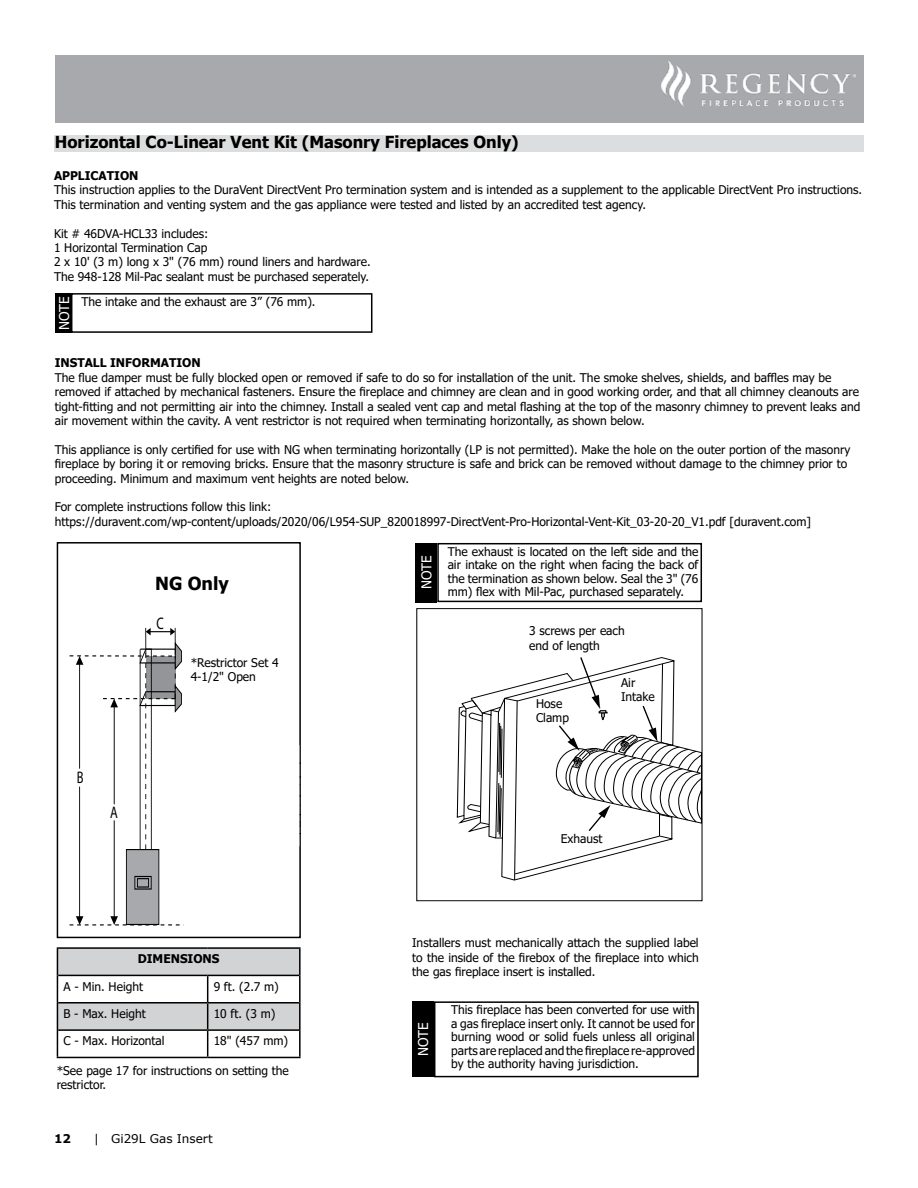
<style>
.page{position:relative;width:918px;height:1188px;background:#fff}
.page>*{position:absolute;margin:0;border:0;box-sizing:border-box;transform-origin:0 0}
.t1{font:25.2px "Arial";color:#000;scale:.75 1}
.t2{font:700 18px "Tahoma";color:#000}
.t3{font:16.8px "Myriad Pro";color:#000;scale:.75 1}
.t4{font:700 16.5px "Tahoma";color:#000}
.t5{font:13.5px "Tahoma";color:#fff}
.t6{font:12px/14.4px "Tahoma";color:#000}
.t7{font:700 12px "Tahoma";color:#000}
.t8{font:12px "Verdana";color:#000}
.t9{font:700 12px "Verdana";color:#000}
</style>
<div class="page">
<div style="left:56px;top:55px;width:808px;height:67px;background:#a7a9ac"></div>
<img style="left:662px;top:61px;width:194px;height:45px">
<div style="left:55px;top:135px;width:809px;height:16px;background:#dcddde"></div>
<div style="left:56px;top:293px;width:16px;height:40px;background:#000"></div>
<div style="left:71px;top:293px;width:301px;height:40px;border:2px solid #000"></div>
<hr style="left:57px;top:1057px;width:151px;height:1px;background:#000">
<hr style="left:208px;top:1057px;width:93px;height:1px;background:#000">
<hr style="left:57px;top:947px;width:151px;height:2px;background:#000">
<hr style="left:208px;top:947px;width:93px;height:2px;background:#000">
<hr style="left:299px;top:949px;width:2px;height:26px;background:#000">
<hr style="left:299px;top:975px;width:2px;height:28px;background:#000">
<hr style="left:299px;top:1003px;width:2px;height:27px;background:#000">
<svg style="left:57px;top:948px;width:243px;height:109px"></svg>
<hr style="left:299px;top:1030px;width:2px;height:27px;background:#000">
<svg style="left:70px;top:628px;width:114px;height:297px"></svg>
<div style="left:57px;top:542px;width:244px;height:396px;border:2px solid #000"></div>
<div style="left:238px;top:745px;width:61px;height:101px;background:#fff"></div>
<svg style="left:457px;top:657px;width:243px;height:224px"></svg>
<div style="left:416px;top:608px;width:286px;height:293px;border:1px solid #000"></div>
<div style="left:416px;top:543px;width:21px;height:59px;background:#000"></div>
<div style="left:437px;top:543px;width:265px;height:59px;border:2px solid #000"></div>
<div style="left:412px;top:1001px;width:22px;height:76px;background:#000"></div>
<div style="left:434px;top:1001px;width:265px;height:76px;border:2px solid #000"></div>
<h3 class="t4" style="left:55px;top:130px;width:465px">Horizontal Co-Linear Vent Kit (Masonry Fireplaces Only)</h3>
<p class="t7" style="left:54px;top:167px;width:86px">APPLICATION</p>
<p class="t6" style="left:54px;top:184px;width:810px">This instruction applies to the DuraVent DirectVent Pro termination system and is intended as a supplement to the applicable DirectVent Pro instructions.<br>This termination and venting system and the gas appliance were tested and listed by an accredited test agency.</p>
<p class="t6" style="left:54px;top:227px;width:318px">Kit # 46DVA-HCL33 includes:<br>1 Horizontal Termination Cap<br>2 x 10' (3 m) long x 3" (76 mm) round liners and hardware.<br>The 948-128 Mil-Pac sealant must be purchased seperately.</p>
<p class="t5" style="left:55px;top:330px;width:35px;rotate:-90deg">NOTE</p>
<p class="t6" style="left:81px;top:295px;width:236px">The intake and the exhaust are 3” (76 mm).</p>
<p class="t7" style="left:55px;top:355px;width:147px">INSTALL INFORMATION</p>
<p class="t6" style="left:55px;top:371px;width:807px">The flue damper must be fully blocked open or removed if safe to do so for installation of the unit. The smoke shelves, shields, and baffles may be removed if attached by mechanical fasteners. Ensure the fireplace and chimney are clean and in good working order, and that all chimney cleanouts are tight-fitting and not permitting air into the chimney. Install a sealed vent cap and metal flashing at the top of the masonry chimney to prevent leaks and air movement within the cavity. A vent restrictor is not required when terminating horizontally, as shown below.</p>
<p class="t6" style="left:55px;top:443px;width:797px">This appliance is only certified for use with NG when terminating horizontally (LP is not permitted). Make the hole on the outer portion of the masonry fireplace by boring it or removing bricks. Ensure that the masonry structure is safe and brick can be removed without damage to the chimney prior to proceeding. Minimum and maximum vent heights are noted below.</p>
<p class="t6" style="left:55px;top:500px;width:758px">For complete instructions follow this link: https://duravent.com/wp-content/uploads/2020/06/L954-SUP_820018997-DirectVent-Pro-Horizontal-Vent-Kit_03-20-20_V1.pdf [duravent.com]</p>
<h1 class="t1" style="left:146px;top:559px;width:39px">NG</h1>
<h2 class="t2" style="left:155px;top:570px;width:75px">NG Only</h2>
<h3 class="t3" style="left:77px;top:767px;width:11px">B</h3>
<h3 class="t3" style="left:110px;top:802px;width:12px">A</h3>
<h3 class="t3" style="left:157px;top:613px;width:11px">C</h3>
<p class="t6" style="left:191px;top:656px;width:90px">*Restrictor Set 4<br>4-1/2" Open</p>
<p class="t7" style="left:138px;top:950px;width:83px">DIMENSIONS</p>
<p class="t6" style="left:63px;top:980px;width:81px">A - Min. Height</p>
<p class="t6" style="left:214px;top:980px;width:66px">9 ft. (2.7 m)</p>
<p class="t6" style="left:63px;top:1007px;width:84px">B - Max. Height</p>
<p class="t6" style="left:214px;top:1007px;width:63px">10 ft. (3 m)</p>
<p class="t6" style="left:63px;top:1034px;width:103px">C - Max. Horizontal</p>
<p class="t6" style="left:214px;top:1034px;width:76px">18" (457 mm)</p>
<p class="t6" style="left:57px;top:1064px;width:234px">*See page 17 for instructions on setting the restrictor.</p>
<p class="t9" style="left:54px;top:1130px;width:19px">12</p>
<p class="t8" style="left:94px;top:1131px;width:121px">| Gi29L Gas Insert</p>
<p class="t5" style="left:418px;top:589px;width:35px;rotate:-90deg">NOTE</p>
<p class="t6" style="left:448px;top:545px;width:252px;line-height:13.5px;text-align:justify">The exhaust is located on the left side and the air intake on the right when facing the back of the termination as shown below. Seal the 3" (76 mm) flex with Mil-Pac, purchased separately.</p>
<p class="t6" style="left:529px;top:624px;width:97px">3 screws per each end of length</p>
<p class="t6" style="left:536px;top:697px;width:34px">Hose<br>Clamp</p>
<p class="t6" style="left:621px;top:676px;width:35px">Air<br>Intake</p>
<p class="t6" style="left:561px;top:832px;width:43px">Exhaust</p>
<p class="t6" style="left:412px;top:936px;width:288px;text-align:justify">Installers must mechanically attach the supplied label to the inside of the firebox of the fireplace into which the gas fireplace insert is installed.</p>
<p class="t5" style="left:414px;top:1056px;width:35px;rotate:-90deg">NOTE</p>
<p class="t6" style="left:451px;top:1004px;width:245px;line-height:13.5px;text-align:justify">This fireplace has been converted for use with a gas fireplace insert only. It cannot be used for burning wood or solid fuels unless all original parts are replaced and the fireplace re-approved by the authority having jurisdiction.</p>
</div>
